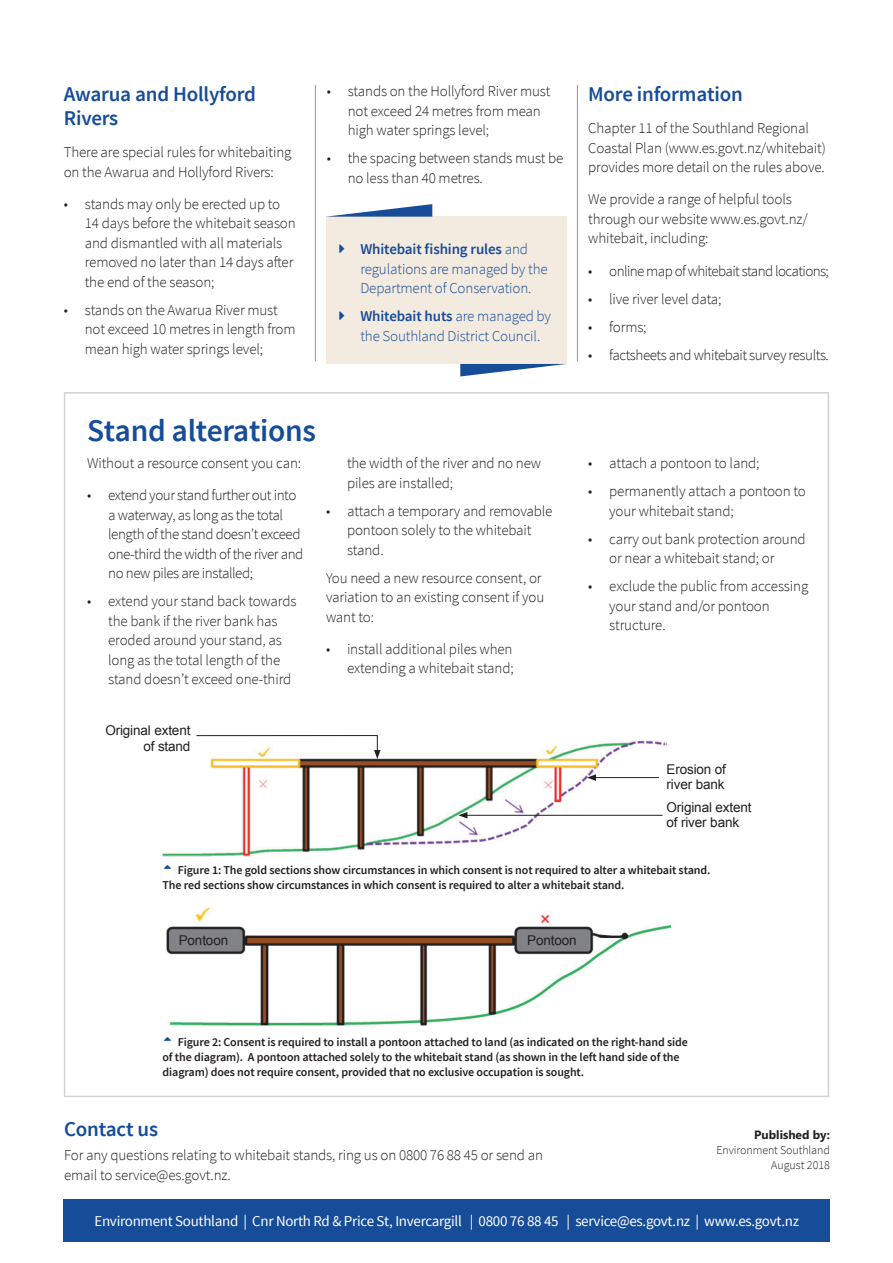
<style>
.page{position:relative;width:893px;height:1263px;background:#fff}
.page>*{position:absolute;margin:0;border:0;box-sizing:border-box;transform-origin:0 0}
.Sub_heading{font:600 31.5px "Source Sans Pro";letter-spacing:-.01em;color:#164c98}
.Heading_1{font:600 21px/24px "Source Sans Pro";letter-spacing:-.01em;color:#164c98}
.Bullets{font:300 15px/19.5px "Source Sans Pro";letter-spacing:-.01em;color:#231f20}
.Body{font:300 15px/19.5px "Source Sans Pro";letter-spacing:-.01em;color:#231f20}
.Bullets-2{font:300 15px/19.5px "Source Sans Pro";letter-spacing:-.03em;color:#231f20}
.Bullets-3{font:300 15px/19.5px "Source Sans Pro";letter-spacing:-.01em;color:#164c98}
.Body-2{font:15px "Source Sans Pro";letter-spacing:-.02em;color:#fff}
.Bullets-4{font:300 15px "Source Sans Pro";letter-spacing:-.04em;color:#231f20}
.Body-3{font:13.5px/15px "Arial";letter-spacing:-.01em;color:#231f20}
.t1{font:600 12px/15px "Source Sans Pro";letter-spacing:-.01em;color:#231f20}
.Publishing_info{font:300 12px/15px "Source Sans Pro";letter-spacing:-.01em;color:#231f20;text-align:right}
.s1{font-weight:600}
.s2{font-family:"Segoe UI";font-weight:700}
</style>
<div class="page">
<div style="left:64px;top:1199px;width:766px;height:43px;background:#164c98"></div>
<hr style="left:315px;top:85px;width:1px;height:276px;background:#939598">
<hr style="left:577px;top:85px;width:1px;height:276px;background:#939598">
<img style="left:163px;top:740px;width:503px;height:117px">
<svg style="left:196px;top:735px;width:185px;height:24px"></svg>
<hr style="left:465px;top:815px;width:197px;height:1px;background:#231f20">
<svg style="left:458px;top:812px;width:9px;height:6px"></svg>
<hr style="left:594px;top:777px;width:65px;height:1px;background:#231f20">
<svg style="left:587px;top:774px;width:9px;height:7px"></svg>
<img style="left:167px;top:907px;width:503px;height:118px">
<div style="left:326px;top:217px;width:241px;height:147px;background:#f3eae0"></div>
<svg style="left:460px;top:364px;width:106px;height:12px"></svg>
<svg style="left:326px;top:204px;width:106px;height:13px"></svg>
<p class="Heading_1" style="left:64px;top:82px;width:194px">Awarua and Hollyford<br>Rivers</p>
<p class="Body" style="left:64px;top:142px;width:229px">There are special rules for whitebaiting on the Awarua and Hollyford Rivers:</p>
<p class="Bullets" style="left:85px;top:194px;width:212px;text-indent:-21px">• stands may only be erected up to<br>14 days before the whitebait season and dismantled with all materials removed no later than 14 days after the end of the season;</p>
<p class="Bullets" style="left:85px;top:300px;width:212px;text-indent:-21px">• stands on the Awarua River must not exceed 10 metres in length from mean high water springs level;</p>
<p class="Bullets" style="left:348px;top:82px;width:204px;text-indent:-21px">• stands on the Hollyford River must not exceed 24 metres from mean high water springs level;</p>
<p class="Bullets" style="left:348px;top:149px;width:217px;text-indent:-21px">• the spacing between stands must be no less than 40 metres.</p>
<p class="Bullets-3" style="left:360px;top:240px;width:189px"><span class="s1">Whitebait fishing rules</span> and regulations are managed by the<br>Department of Conservation.</p>
<p class="Bullets-3" style="left:360px;top:307px;width:192px"><span class="s1">Whitebait huts</span> are managed by the Southland District Council.</p>
<p class="Sub_heading" style="left:87px;top:411px;width:230px">Stand alterations</p>
<p class="Body" style="left:87px;top:453px;width:215px">Without a resource consent you can:</p>
<p class="Bullets-2" style="left:108px;top:486px;width:197px;text-indent:-21px">• extend your stand further out into a waterway, as long as the total length of the stand doesn’t exceed one-third the width of the river and no new piles are installed;</p>
<p class="Bullets" style="left:108px;top:592px;width:190px;text-indent:-21px">• extend your stand back towards the bank if the river bank has eroded around your stand, as long as the total length of the stand doesn’t exceed one-third</p>
<p class="Bullets" style="left:347px;top:453px;width:196px">the width of the river and no new piles are installed;</p>
<p class="Bullets" style="left:347px;top:501px;width:207px;text-indent:-21px">• attach a temporary and removable pontoon solely to the whitebait stand.</p>
<p class="Body" style="left:326px;top:568px;width:220px">You need a new resource consent, or variation to an existing consent if you want to:</p>
<p class="Bullets" style="left:326px;top:639px;width:189px;text-align:right">• install additional piles when extending a whitebait stand;</p>
<p class="Body-3" style="left:105px;top:722px;width:87px;line-height:16.5px;text-align:right">Original extent of stand</p>
<p class="Heading_1" style="left:588px;top:82px;width:156px">More information</p>
<p class="Body" style="left:588px;top:118px;width:239px">Chapter 11 of the Southland Regional<br>Coastal Plan (www.es.govt.nz/whitebait) provides more detail on the rules above.</p>
<p class="Body" style="left:588px;top:190px;width:221px">We provide a range of helpful tools through our website www.es.govt.nz/ whitebait, including:</p>
<p class="Bullets-4" style="left:588px;top:261px;width:242px">• online map of whitebait stand locations;</p>
<p class="Bullets" style="left:588px;top:289px;width:135px">• live river level data;</p>
<p class="Bullets" style="left:588px;top:317px;width:60px">• forms;</p>
<p class="Bullets-2" style="left:588px;top:345px;width:242px">• factsheets and whitebait survey results.</p>
<p class="Bullets" style="left:588px;top:453px;width:173px">• attach a pontoon to land;</p>
<p class="Bullets" style="left:609px;top:481px;width:198px;text-indent:-21px">• permanently attach a pontoon to your whitebait stand;</p>
<p class="Bullets" style="left:609px;top:529px;width:198px;text-indent:-21px">• carry out bank protection around or near a whitebait stand; or</p>
<p class="Bullets" style="left:609px;top:576px;width:201px;text-indent:-21px">• exclude the public from accessing your stand and/or pontoon structure.</p>
<p class="Body-3" style="left:666px;top:762px;width:61px">Erosion of river bank</p>
<p class="Body-3" style="left:666px;top:799px;width:87px">Original extent of river bank</p>
<p class="t1" style="left:163px;top:863px;width:549px;text-indent:15px">Figure 1: The gold sections show circumstances in which consent is not required to alter a whitebait stand.<br>The red sections show circumstances in which consent is required to alter a whitebait stand.</p>
<p class="Body-3" style="left:179px;top:932px;width:51px">Pontoon</p>
<p class="Body-3" style="left:527px;top:932px;width:51px">Pontoon</p>
<p class="t1" style="left:163px;top:1035px;width:527px;text-indent:15px">Figure 2: Consent is required to install a pontoon attached to land (as indicated on the right-hand side of the diagram). A pontoon attached solely to the whitebait stand (as shown in the left hand side of the diagram) does not require consent, provided that no exclusive occupation is sought.</p>
<p class="Heading_1" style="left:64px;top:1118px;width:95px">Contact us</p>
<p class="Body" style="left:64px;top:1145px;width:480px">For any questions relating to whitebait stands, ring us on 0800 76 88 45 or send an email to service@es.govt.nz.</p>
<p class="Publishing_info" style="left:717px;top:1128px;width:115px"><span class="s2">Published by:<br></span>Environment Southland<br>August 2018</p>
<p class="Body-2" style="left:95px;top:1212px;width:706px">Environment Southland | Cnr North Rd &amp; Price St, Invercargill | 0800 76 88 45 | service@es.govt.nz | www.es.govt.nz</p>
</div>
